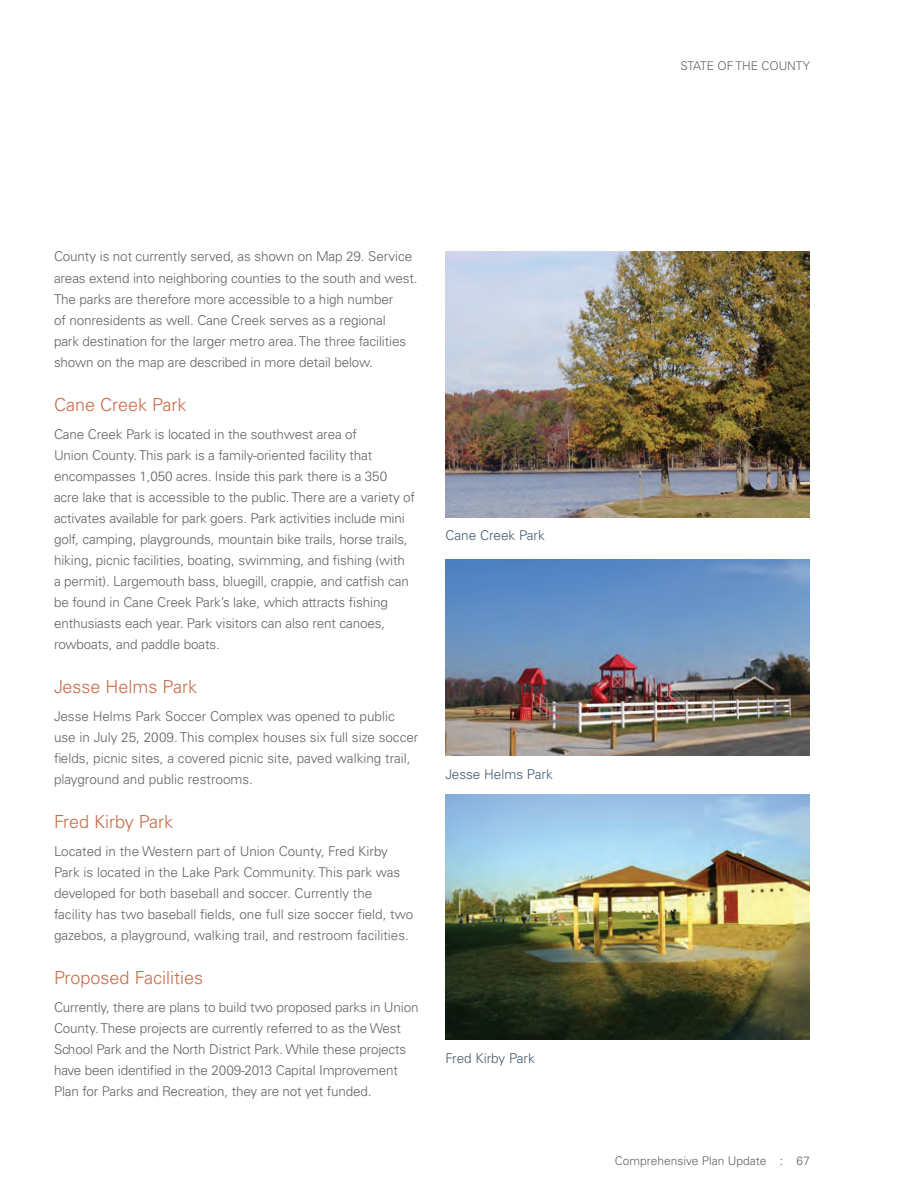
<style>
.page{position:relative;width:918px;height:1188px;background:#fff}
.page>*{position:absolute;margin:0;border:0;box-sizing:border-box;transform-origin:0 0}
.t1{font:300 18px "Univers LT Std";color:#c66d4a}
.t2{font:300 13.5px/21px "Univers LT Std";letter-spacing:-.01em;color:#636366}
.t3{font:300 13.5px "Univers LT Std";color:#435a6e}
.t4{font:300 12px "Univers LT Std";color:#636366}
.s1{color:#2b4c63}
</style>
<div class="page">
<img style="left:446px;top:252px;width:364px;height:265px">
<img style="left:446px;top:560px;width:364px;height:195px">
<img style="left:446px;top:795px;width:364px;height:245px">
<p class="t4" style="left:680px;top:58px;width:131px">STATE OF THE COUNTY</p>
<p class="t2" style="left:54px;top:246px;width:365px">County is not currently served, as shown on Map 29. Service areas extend into neighboring counties to the south and west.<br>The parks are therefore more accessible to a high number<br>of nonresidents as well. Cane Creek serves as a regional<br>park destination for the larger metro area. The three facilities shown on the map are described in more detail below.</p>
<h1 class="t1" style="left:54px;top:394px;width:134px">Cane Creek Park</h1>
<p class="t2" style="left:54px;top:424px;width:363px">Cane Creek Park is located in the southwest area of<br>Union County. This park is a family-oriented facility that encompasses 1,050 acres. Inside this park there is a 350 acre lake that is accessible to the public. There are a variety of activates available for park goers. Park activities include mini golf, camping, playgrounds, mountain bike trails, horse trails, hiking, picnic facilities, boating, swimming, and fishing (with<br>a permit). Largemouth bass, bluegill, crappie, and catfish can be found in Cane Creek Park’s lake, which attracts fishing enthusiasts each year. Park visitors can also rent canoes, rowboats, and paddle boats.</p>
<h1 class="t1" style="left:54px;top:676px;width:145px">Jesse Helms Park</h1>
<p class="t2" style="left:54px;top:706px;width:366px">Jesse Helms Park Soccer Complex was opened to public use in July 25, 2009. This complex houses six full size soccer fields, picnic sites, a covered picnic site, paved walking trail, playground and public restrooms.</p>
<h1 class="t1" style="left:54px;top:811px;width:121px">Fred Kirby Park</h1>
<p class="t2" style="left:54px;top:841px;width:361px">Located in the Western part of Union County, Fred Kirby Park is located in the Lake Park Community. This park was developed for both baseball and soccer. Currently the facility has two baseball fields, one full size soccer field, two gazebos, a playground, walking trail, and restroom facilities.</p>
<h1 class="t1" style="left:54px;top:967px;width:151px">Proposed Facilities</h1>
<p class="t2" style="left:54px;top:997px;width:366px">Currently, there are plans to build two proposed parks in Union County. These projects are currently referred to as the West School Park and the North District Park. While these projects have been identified in the 2009-2013 Capital Improvement Plan for Parks and Recreation, they are not yet funded.</p>
<p class="t3" style="left:446px;top:527px;width:101px">Cane Creek Park</p>
<p class="t3" style="left:446px;top:766px;width:109px">Jesse Helms Park</p>
<p class="t3" style="left:446px;top:1050px;width:91px">Fred Kirby Park</p>
<p class="t4" style="left:615px;top:1154px;width:197px">Comprehensive Plan Update <span class="s1">:</span> 67</p>
</div>
